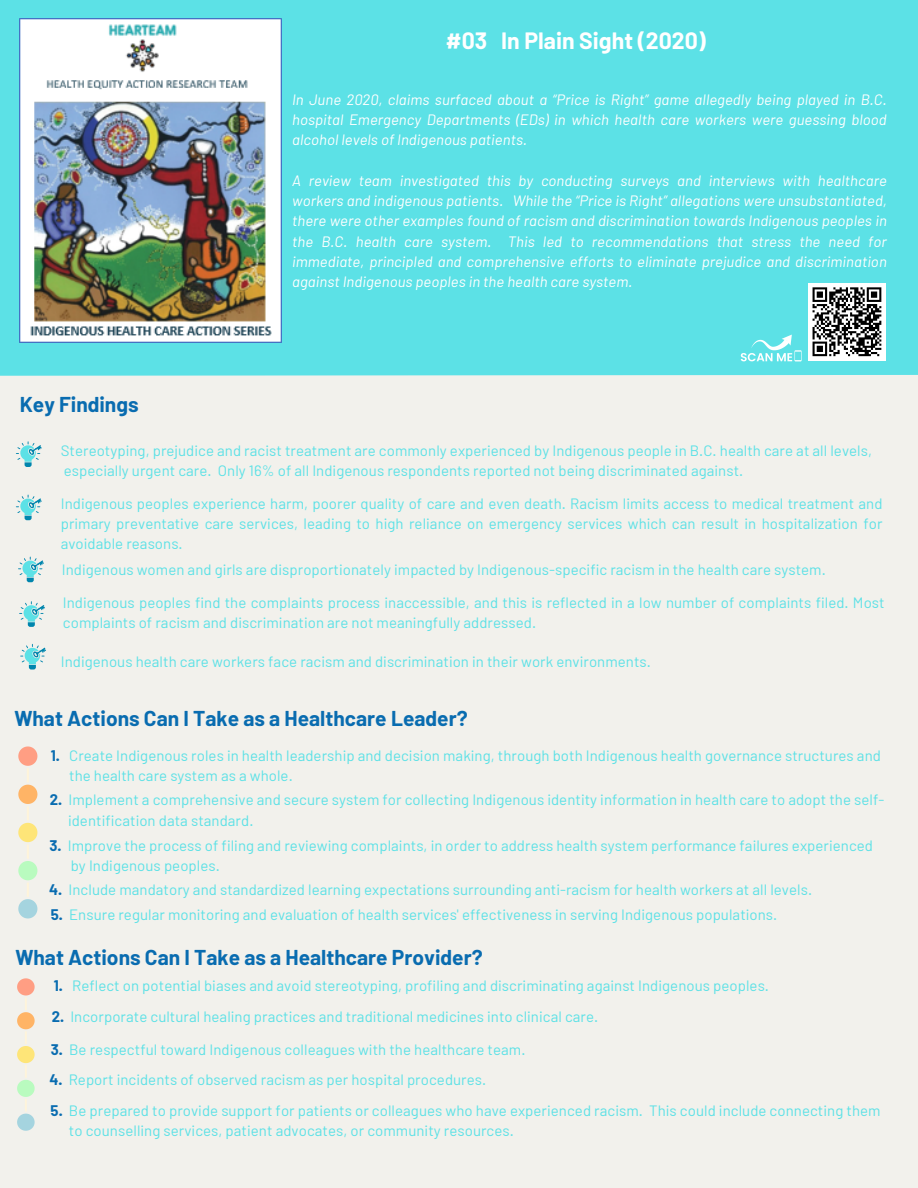
<style>
.page{position:relative;width:918px;height:1188px;background:#f2f1ec}
.page>*{position:absolute;margin:0;border:0;box-sizing:border-box;transform-origin:0 0}
.t1{font:700 23.1px "Barlow";color:#fff}
.t2{font:700 21px "Barlow";color:#096cb0}
.t3{font:15px/20.2px "Barlow";letter-spacing:.005em;color:#5ce1e6;text-align:justify}
.t4{font:italic 15px/20.2px "Barlow";letter-spacing:.005em;color:#fff;text-align:justify}
.s1{font-weight:700;color:#096cb0}
</style>
<div class="page">
<div style="left:0;top:0;width:918px;height:376px;background:#5ce1e6"></div>
<svg style="left:17px;top:978px;width:18px;height:153px"></svg>
<svg style="left:19px;top:601px;width:26px;height:26px"></svg>
<svg style="left:18px;top:557px;width:26px;height:25px"></svg>
<svg style="left:16px;top:495px;width:26px;height:25px"></svg>
<svg style="left:16px;top:441px;width:26px;height:26px"></svg>
<svg style="left:20px;top:644px;width:26px;height:26px"></svg>
<svg style="left:18px;top:746px;width:20px;height:173px"></svg>
<img style="left:19px;top:19px;width:262px;height:324px">
<div style="left:808px;top:283px;width:78px;height:77px;background:#fff"></div>
<svg style="left:812px;top:287px;width:70px;height:70px"></svg>
<svg style="left:741px;top:335px;width:61px;height:26px;background:#82e7eb"></svg>
<p class="t1" style="left:446px;top:26px;width:262px">#03 In Plain Sight (2020)</p>
<p class="t4" style="left:292px;top:89px;width:596px">In June 2020, claims surfaced about a “Price is Right” game allegedly being played in B.C. hospital Emergency Departments (EDs) in which health care workers were guessing blood alcohol levels of Indigenous patients.</p>
<h1 class="t4" style="left:292px;top:170px;width:596px">A review team investigated this by conducting surveys and interviews with healthcare workers and indigenous patients. While the “Price is Right” allegations were unsubstantiated, there were other examples found of racism and discrimination towards Indigenous peoples in the B.C. health care system. This led to recommendations that stress the need for immediate, principled and comprehensive efforts to eliminate prejudice and discrimination against Indigenous peoples in the health care system.</h1>
<p class="t2" style="left:20px;top:391px;width:120px">Key Findings</p>
<h1 class="t3" style="left:61px;top:439px;width:813px">Stereotyping, prejudice and racist treatment are commonly experienced by Indigenous people in B.C. health care at all levels,</h1>
<p class="t3" style="left:64px;top:460px;width:681px">especially urgent care. Only 16% of all Indigenous respondents reported not being discriminated against.</p>
<p class="t3" style="left:61px;top:493px;width:823px">Indigenous peoples experience harm, poorer quality of care and even death. Racism limits access to medical treatment and primary preventative care services, leading to high reliance on emergency services which can result in hospitalization for avoidable reasons.</p>
<h1 class="t3" style="left:62px;top:558px;width:766px">Indigenous women and girls are disproportionately impacted by Indigenous-specific racism in the health care system.</h1>
<p class="t3" style="left:63px;top:592px;width:823px">Indigenous peoples find the complaints process inaccessible, and this is reflected in a low number of complaints filed. Most complaints of racism and discrimination are not meaningfully addressed.</p>
<p class="t3" style="left:61px;top:650px;width:592px">Indigenous health care workers face racism and discrimination in their work environments.</p>
<p class="t2" style="left:14px;top:705px;width:455px">What Actions Can I Take as a Healthcare Leader?</p>
<p class="t3" style="left:51px;top:745px;width:832px"><span class="s1">1.</span> Create Indigenous roles in health leadership and decision making, through both Indigenous health governance structures and</p>
<h1 class="t3" style="left:69px;top:765px;width:225px">the health care system as a whole.</h1>
<p class="t3" style="left:50px;top:789px;width:836px"><span class="s1">2.</span> Implement a comprehensive and secure system for collecting Indigenous identity information in health care to adopt the self-</p>
<p class="t3" style="left:68px;top:810px;width:187px">identification data standard.</p>
<p class="t3" style="left:49px;top:835px;width:825px"><span class="s1">3.</span> Improve the process of filing and reviewing complaints, in order to address health system performance failures experienced</p>
<p class="t3" style="left:71px;top:855px;width:151px">by Indigenous peoples.</p>
<p class="t3" style="left:49px;top:879px;width:764px"><span class="s1">4.</span> Include mandatory and standardized learning expectations surrounding anti-racism for health workers at all levels.</p>
<p class="t3" style="left:51px;top:904px;width:728px"><span class="s1">5.</span> Ensure regular monitoring and evaluation of health services' effectiveness in serving Indigenous populations.</p>
<p class="t2" style="left:15px;top:944px;width:469px">What Actions Can I Take as a Healthcare Provider?</p>
<p class="t3" style="left:54px;top:975px;width:717px"><span class="s1">1.</span> Reflect on potential biases and avoid stereotyping, profiling and discriminating against Indigenous peoples.</p>
<p class="t3" style="left:52px;top:1006px;width:548px"><span class="s1">2.</span> Incorporate cultural healing practices and traditional medicines into clinical care.</p>
<p class="t3" style="left:51px;top:1039px;width:476px"><span class="s1">3.</span> Be respectful toward Indigenous colleagues with the healthcare team.</p>
<p class="t3" style="left:49px;top:1069px;width:438px"><span class="s1">4.</span> Report incidents of observed racism as per hospital procedures.</p>
<p class="t3" style="left:51px;top:1100px;width:832px"><span class="s1">5.</span> Be prepared to provide support for patients or colleagues who have experienced racism. This could include connecting them</p>
<p class="t3" style="left:69px;top:1120px;width:447px">to counselling services, patient advocates, or community resources.</p>
</div>
